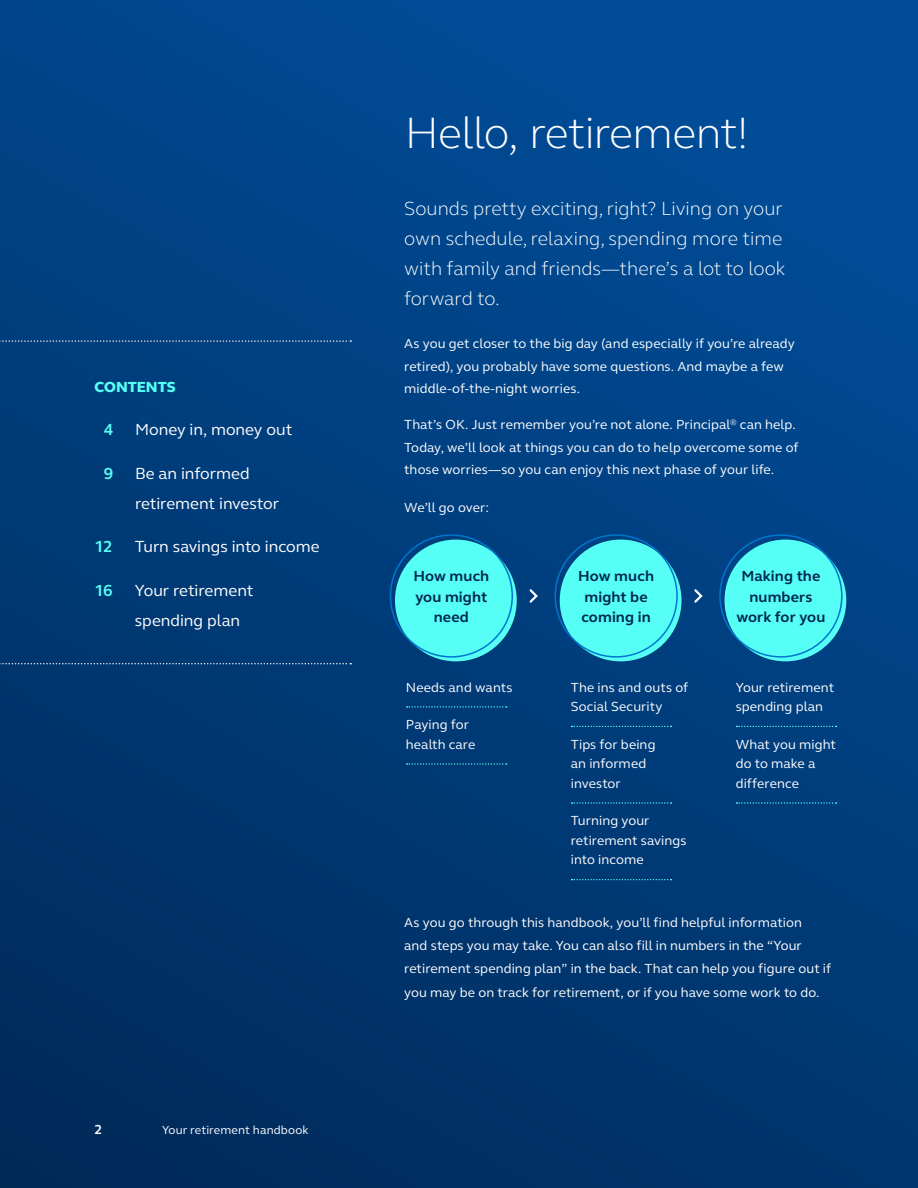
<style>
.page{position:relative;width:918px;height:1188px;background:#fff}
.page>*{position:absolute;margin:0;border:0;box-sizing:border-box;transform-origin:0 0}
.t1{font:300 45px "FS Elliot Pro";letter-spacing:-.02em;color:#fff}
.t2{font:300 19.5px/30px "FS Elliot Pro";color:#fff}
.t3{font:16.5px/30px "FS Elliot Pro";letter-spacing:-.005em;color:#fff}
.t4{font:700 16.5px "FS Elliot Pro";color:#55fff5}
.t5{font:700 15px/20.1px "FS Elliot Pro";letter-spacing:.01em;color:#002855;text-align:center}
.t6{font:800 15px "FS Elliot";letter-spacing:-.01em;color:#55fff5}
.t7{font:13.5px/19.5px "FS Elliot Pro";letter-spacing:.005em;color:#fff}
.t8{font:700 13.5px "FS Elliot Pro";color:#fff}
.t9{font:12px "FS Elliot Pro";letter-spacing:.01em;color:#fff}
</style>
<div class="page">
<div style="left:0;top:0;width:918px;height:1188px;background:linear-gradient(to bottom,#004b96,#002f62)"></div>
<div style="left:395px;top:540px;width:122px;height:121px;background:#55fff5;border-radius:50%"></div>
<div style="left:560px;top:540px;width:122px;height:121px;background:#55fff5;border-radius:50%"></div>
<div style="left:725px;top:540px;width:121px;height:121px;background:#55fff5;border-radius:50%"></div>
<div style="left:390px;top:534px;width:123px;height:124px;border:2px solid #0076cf;border-radius:50%"></div>
<div style="left:554px;top:534px;width:124px;height:124px;border:2px solid #0076cf;border-radius:50%"></div>
<div style="left:719px;top:534px;width:124px;height:124px;border:2px solid #0076cf;border-radius:50%"></div>
<svg style="left:407px;top:706px;width:100px;height:2px"></svg>
<svg style="left:407px;top:763px;width:100px;height:2px"></svg>
<svg style="left:572px;top:726px;width:100px;height:1px"></svg>
<svg style="left:572px;top:802px;width:100px;height:2px"></svg>
<svg style="left:572px;top:879px;width:100px;height:1px"></svg>
<svg style="left:736px;top:726px;width:101px;height:1px"></svg>
<svg style="left:736px;top:802px;width:101px;height:2px"></svg>
<svg style="left:529px;top:589px;width:9px;height:14px"></svg>
<svg style="left:694px;top:589px;width:9px;height:14px"></svg>
<svg style="left:0;top:340px;width:351px;height:2px"></svg>
<svg style="left:0;top:663px;width:351px;height:1px"></svg>
<p class="t6" style="left:94px;top:377px;width:83px">CONTENTS</p>
<p class="t4" style="left:104px;top:419px;width:11px">4</p>
<p class="t3" style="left:135px;top:414px;width:159px">Money in, money out</p>
<p class="t4" style="left:104px;top:462px;width:11px">9</p>
<p class="t3" style="left:135px;top:458px;width:146px">Be an informed retirement investor</p>
<p class="t4" style="left:94px;top:536px;width:20px">12</p>
<p class="t3" style="left:135px;top:531px;width:186px">Turn savings into income</p>
<p class="t4" style="left:94px;top:579px;width:20px">16</p>
<p class="t3" style="left:135px;top:575px;width:120px">Your retirement spending plan</p>
<p class="t8" style="left:94px;top:1120px;width:9px">2</p>
<p class="t9" style="left:162px;top:1122px;width:148px">Your retirement handbook</p>
<h1 class="t1" style="left:405px;top:103px;width:345px">Hello, retirement!</h1>
<h2 class="t2" style="left:404px;top:193px;width:383px">Sounds pretty exciting, right? Living on your own schedule, relaxing, spending more time with family and friends—there’s a lot to look forward to.</h2>
<p class="t7" style="left:404px;top:332px;width:392px;line-height:22.5px">As you get closer to the big day (and especially if you’re already retired), you probably have some questions. And maybe a few middle-of-the-night worries.</p>
<p class="t7" style="left:404px;top:413px;width:396px;line-height:22.5px">That’s OK. Just remember you’re not alone. Principal<sup>®</sup> can help.<br>Today, we’ll look at things you can do to help overcome some of those worries—so you can enjoy this next phase of your life.</p>
<p class="t7" style="left:404px;top:497px;width:86px">We’ll go over:</p>
<p class="t5" style="left:413px;top:566px;width:77px">How much you might need</p>
<p class="t5" style="left:578px;top:566px;width:77px;text-align:left">How much might be coming in</p>
<p class="t5" style="left:736px;top:566px;width:91px">Making the numbers work for you</p>
<p class="t7" style="left:406px;top:677px;width:108px">Needs and wants</p>
<p class="t7" style="left:406px;top:715px;width:71px">Paying for health care</p>
<p class="t7" style="left:571px;top:677px;width:119px">The ins and outs of<br>Social Security</p>
<p class="t7" style="left:571px;top:734px;width:86px">Tips for being an informed investor</p>
<p class="t7" style="left:571px;top:811px;width:117px">Turning your retirement savings into income</p>
<p class="t7" style="left:736px;top:677px;width:100px">Your retirement spending plan</p>
<p class="t7" style="left:736px;top:734px;width:102px">What you might do to make a difference</p>
<p class="t7" style="left:404px;top:911px;width:428px;line-height:22.5px">As you go through this handbook, you’ll find helpful information<br>and steps you may take. You can also fill in numbers in the “Your retirement spending plan” in the back. That can help you figure out if</p>
<p class="t7" style="left:404px;top:982px;width:417px">you may be on track for retirement, or if you have some work to do.</p>
</div>
